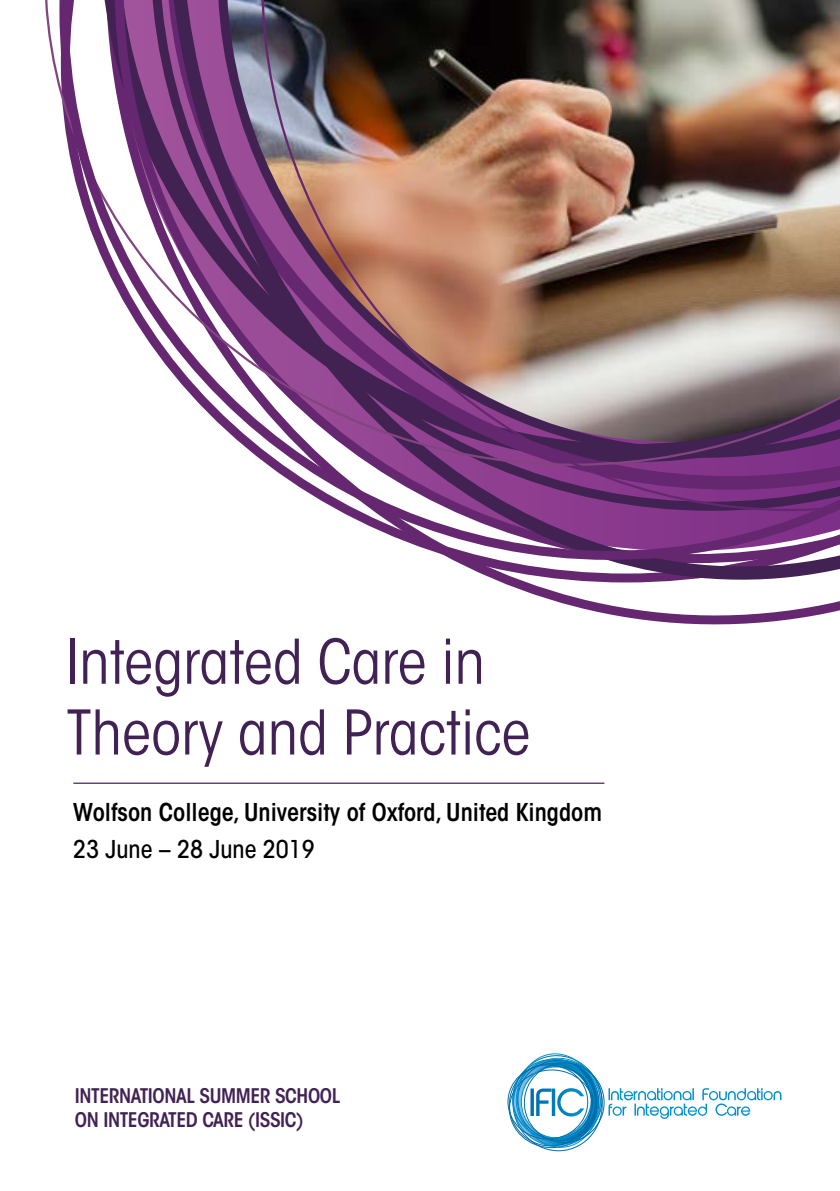
<style>
.page{position:relative;width:840px;height:1191px;background:#fff}
.page>*{position:absolute;margin:0;border:0;box-sizing:border-box;transform-origin:0 0}
.t1{font:condensed 61px/70.8px "ITC Avant Garde Std";color:#422254}
.t2{font:600 condensed 24.4px "ITC Avant Garde Std";color:#000}
.t3{font:500 condensed 24.4px "ITC Avant Garde Std";color:#000}
.t4{font:600 condensed 20px/24px "ITC Avant Garde Std";letter-spacing:-.02em;color:#422254}
</style>
<div class="page">
<svg style="left:509px;top:1053px;width:272px;height:98px"></svg>
<div style="left:520px;top:1065px;width:74px;height:73px;border:1px solid #0091cf;border-radius:50%"></div>
<div style="left:507px;top:1064px;width:80px;height:75px;border:1px solid #006eab;border-radius:50%"></div>
<div style="left:509px;top:1063px;width:82px;height:83px;border:1px solid #006eab;border-radius:50%"></div>
<div style="left:524px;top:1062px;width:80px;height:80px;border:1px solid #006eab;border-radius:50%"></div>
<hr style="left:73px;top:782px;width:531px;height:2px;background:#422254">
<svg style="left:453px;top:560px;width:386px;height:64px"></svg>
<svg style="left:59px;top:0;width:780px;height:560px"></svg>
<img style="left:261px;top:0;width:578px;height:511px">
<h1 class="t1" style="left:66px;top:626px;width:465px">Integrated Care in<br>Theory and Practice</h1>
<p class="t2" style="left:73px;top:797px;width:530px">Wolfson College, University of Oxford, United Kingdom</p>
<p class="t3" style="left:73px;top:833px;width:243px">23 June – 28 June 2019</p>
<p class="t4" style="left:75px;top:1083px;width:267px">INTERNATIONAL SUMMER SCHOOL<br>ON INTEGRATED CARE (ISSIC)</p>
</div>
